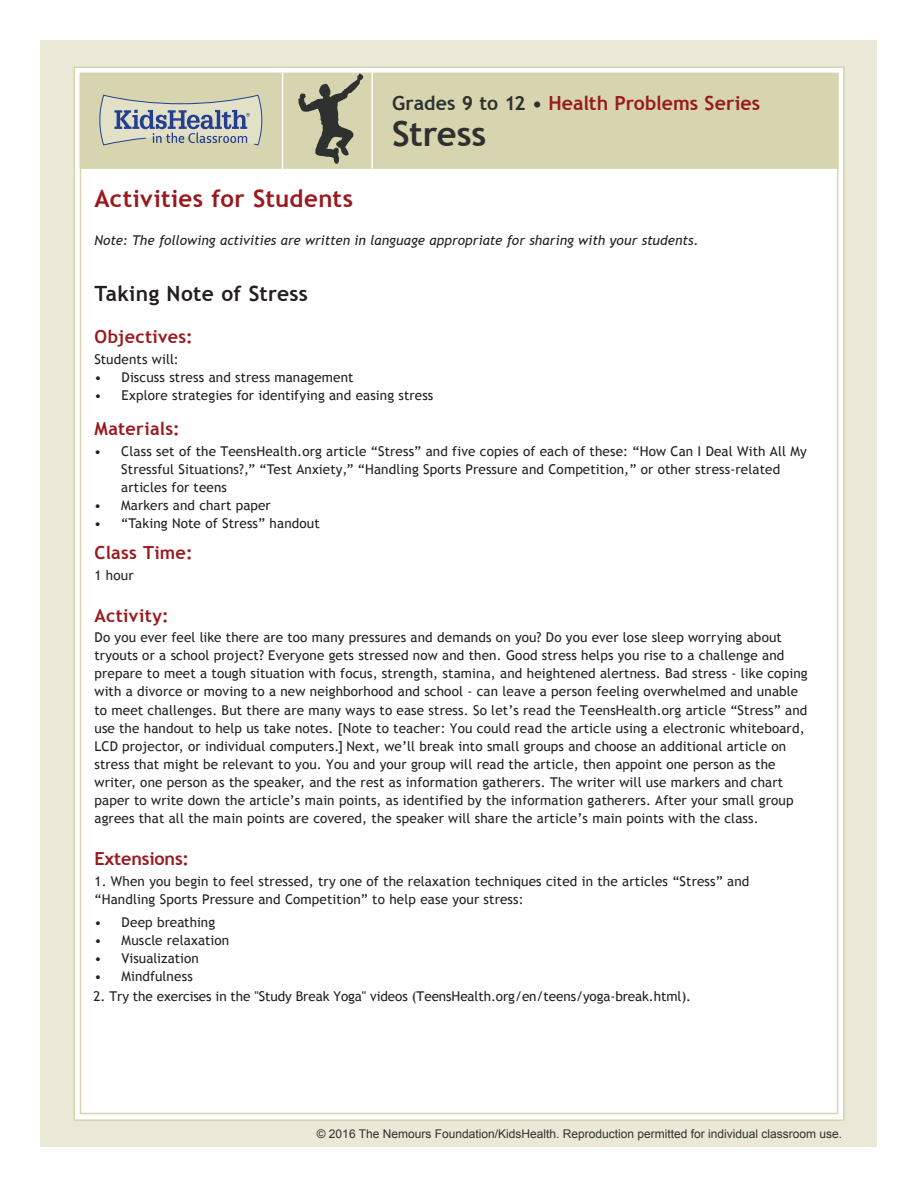
<style>
.page{position:relative;width:918px;height:1188px;background:#fff}
.page>*{position:absolute;margin:0;border:0;box-sizing:border-box;transform-origin:0 0}
.Lesson_Header{font:700 34.5px "Trebuchet MS";letter-spacing:-.005em;color:#2f3130}
.t1{font:700 24px "Trebuchet MS";letter-spacing:.015em;color:#991a1e}
.t2{font:700 21px "Trebuchet MS";letter-spacing:.015em;color:#231f20}
.Lesson_Header-2{font:700 19.5px "Trebuchet MS";color:#991a1e}
.t3{font:700 18px "Trebuchet MS";letter-spacing:.01em;color:#991a1e}
.t4{font:700 18px "Trebuchet MS";letter-spacing:-.01em;color:#991a1e}
.Basic_Bulleted_List{font:13.5px/18.1px "Trebuchet MS";letter-spacing:.01em;color:#231f20}
.t5{font:italic 13.5px "Trebuchet MS";letter-spacing:.005em;color:#231f20}
.t6{font:12px "Arial";color:#2f3130}
.s1{color:#2f3130}
</style>
<div class="page">
<div style="left:40px;top:40px;width:838px;height:1108px;background:#eae9d8"></div>
<div style="left:74px;top:67px;width:770px;height:1053px;background:#fff"></div>
<div style="left:81px;top:74px;width:757px;height:94px;background:#d6d5b0"></div>
<div style="left:80px;top:73px;width:759px;height:96px;border:2px solid #d6d5b0"></div>
<svg style="left:99px;top:94px;width:164px;height:52px"></svg>
<hr style="left:371px;top:73px;width:2px;height:96px;background:#fff">
<hr style="left:282px;top:73px;width:1px;height:96px;background:#fff">
<svg style="left:298px;top:74px;width:65px;height:90px"></svg>
<p class="Lesson_Header-2" style="left:392px;top:91px;width:370px"><span class="s1">Grades 9 to 12 •</span> Health Problems Series</p>
<p class="Lesson_Header" style="left:392px;top:112px;width:96px">Stress</p>
<p class="t1" style="left:94px;top:183px;width:260px">Activities for Students</p>
<p class="t5" style="left:94px;top:232px;width:606px">Note: The following activities are written in language appropriate for sharing with your students.</p>
<p class="t2" style="left:94px;top:281px;width:215px">Taking Note of Stress</p>
<p class="t3" style="left:94px;top:326px;width:100px">Objectives:</p>
<p class="Basic_Bulleted_List" style="left:94px;top:351px;width:86px">Students will:</p>
<p class="Basic_Bulleted_List" style="left:94px;top:369px;width:260px">• Discuss stress and stress management</p>
<p class="Basic_Bulleted_List" style="left:94px;top:387px;width:340px">• Explore strategies for identifying and easing stress</p>
<p class="t3" style="left:94px;top:417px;width:87px">Materials:</p>
<p class="Basic_Bulleted_List" style="left:121px;top:442px;width:687px;text-indent:-27px">• Class set of the TeensHealth.org article “Stress” and five copies of each of these: “How Can I Deal With All My<br>Stressful Situations?,” “Test Anxiety,” “Handling Sports Pressure and Competition,” or other stress-related articles for teens</p>
<p class="Basic_Bulleted_List" style="left:94px;top:496px;width:178px">• Markers and chart paper</p>
<p class="Basic_Bulleted_List" style="left:94px;top:514px;width:227px">• “Taking Note of Stress” handout</p>
<p class="t3" style="left:94px;top:542px;width:100px">Class Time:</p>
<p class="Basic_Bulleted_List" style="left:94px;top:567px;width:41px">1 hour</p>
<p class="t3" style="left:94px;top:605px;width:76px">Activity:</p>
<p class="Basic_Bulleted_List" style="left:94px;top:628px;width:715px">Do you ever feel like there are too many pressures and demands on you? Do you ever lose sleep worrying about tryouts or a school project? Everyone gets stressed now and then. Good stress helps you rise to a challenge and prepare to meet a tough situation with focus, strength, stamina, and heightened alertness. Bad stress - like coping with a divorce or moving to a new neighborhood and school - can leave a person feeling overwhelmed and unable to meet challenges. But there are many ways to ease stress. So let’s read the TeensHealth.org article “Stress” and use the handout to help us take notes. [Note to teacher: You could read the article using a electronic whiteboard, LCD projector, or individual computers.] Next, we’ll break into small groups and choose an additional article on stress that might be relevant to you. You and your group will read the article, then appoint one person as the writer, one person as the speaker, and the rest as information gatherers. The writer will use markers and chart paper to write down the article’s main points, as identified by the information gatherers. After your small group agrees that all the main points are covered, the speaker will share the article’s main points with the class.</p>
<p class="t4" style="left:94px;top:848px;width:96px">Extensions:</p>
<p class="Basic_Bulleted_List" style="left:94px;top:872px;width:656px;line-height:18.6px">1. When you begin to feel stressed, try one of the relaxation techniques cited in the articles “Stress” and “Handling Sports Pressure and Competition” to help ease your stress:</p>
<p class="Basic_Bulleted_List" style="left:94px;top:913px;width:122px">• Deep breathing</p>
<p class="Basic_Bulleted_List" style="left:94px;top:931px;width:136px">• Muscle relaxation</p>
<p class="Basic_Bulleted_List" style="left:94px;top:949px;width:106px">• Visualization</p>
<p class="Basic_Bulleted_List" style="left:94px;top:967px;width:100px">• Mindfulness</p>
<p class="Basic_Bulleted_List" style="left:94px;top:987px;width:599px">2. Try the exercises in the "Study Break Yoga" videos (TeensHealth.org/en/teens/yoga-break.html).</p>
<p class="t6" style="left:317px;top:1126px;width:527px">© 2016 The Nemours Foundation/KidsHealth. Reproduction permitted for individual classroom use.</p>
</div>
